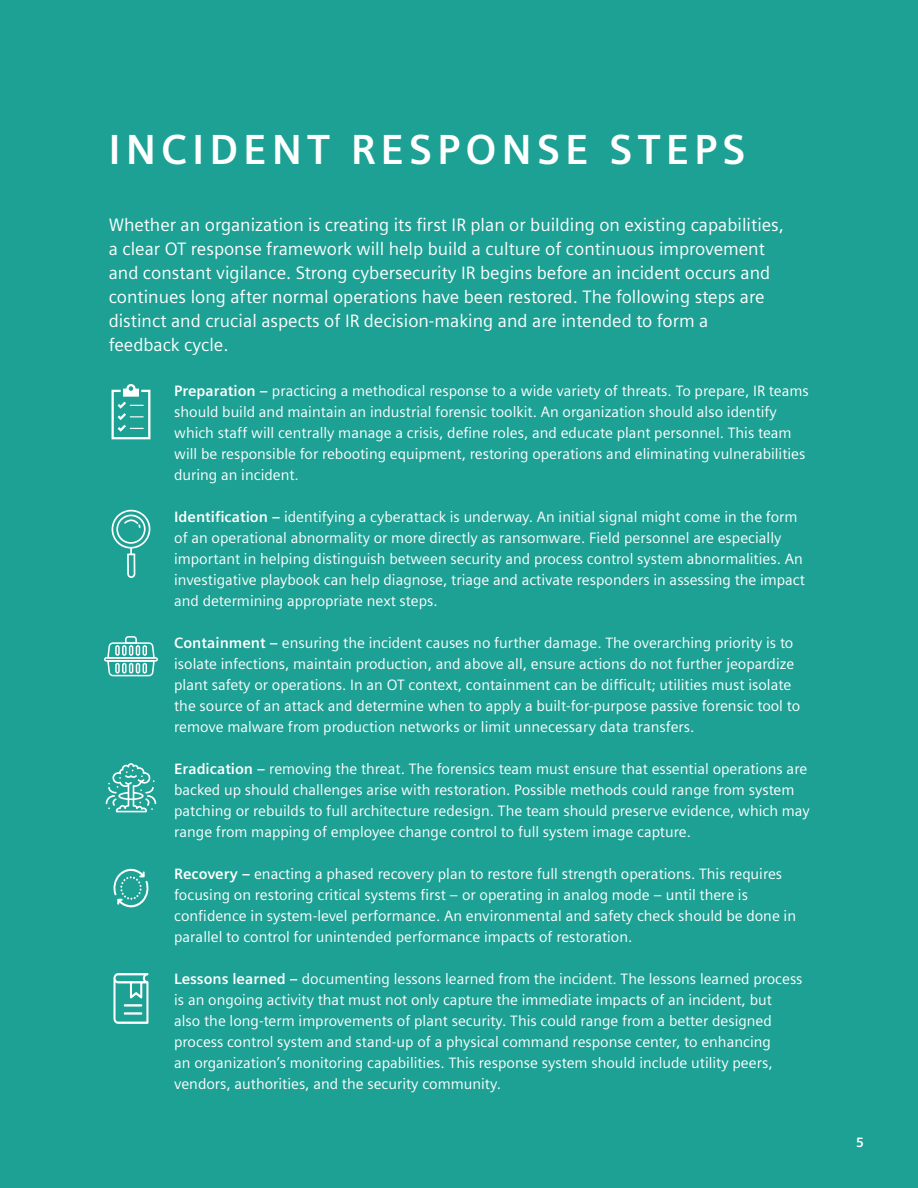
<style>
.page{position:relative;width:918px;height:1188px;background:#1ca194}
.page>*{position:absolute;margin:0;border:0;box-sizing:border-box;transform-origin:0 0}
.t1{font:700 42px "Siemens Sans";letter-spacing:.12em;color:#fff}
.t2{font:18px/24px "Siemens Sans";color:#fff}
.t3{font:15px/21px "Siemens Sans";color:#fff}
.t4{font:700 13.5px "Siemens Sans";color:#fff}
.s1{font-weight:700}
</style>
<div class="page">
<svg style="left:112px;top:384px;width:38px;height:55px"></svg>
<svg style="left:112px;top:510px;width:38px;height:68px"></svg>
<svg style="left:104px;top:636px;width:54px;height:40px"></svg>
<svg style="left:106px;top:763px;width:50px;height:49px"></svg>
<svg style="left:113px;top:869px;width:36px;height:38px"></svg>
<svg style="left:113px;top:973px;width:35px;height:51px"></svg>
<p class="t1" style="left:109px;top:125px;width:639px">INCIDENT RESPONSE STEPS</p>
<p class="t2" style="left:109px;top:213px;width:677px">Whether an organization is creating its first IR plan or building on existing capabilities, a clear OT response framework will help build a culture of continuous improvement and constant vigilance. Strong cybersecurity IR begins before an incident occurs and continues long after normal operations have been restored. The following steps are distinct and crucial aspects of IR decision-making and are intended to form a feedback cycle.</p>
<p class="t3" style="left:174px;top:380px;width:636px"><span class="s1">Preparation –</span> practicing a methodical response to a wide variety of threats. To prepare, IR teams should build and maintain an industrial forensic toolkit. An organization should also identify which staff will centrally manage a crisis, define roles, and educate plant personnel. This team will be responsible for rebooting equipment, restoring operations and eliminating vulnerabilities during an incident.</p>
<p class="t3" style="left:174px;top:506px;width:632px"><span class="s1">Identification –</span> identifying a cyberattack is underway. An initial signal might come in the form of an operational abnormality or more directly as ransomware. Field personnel are especially important in helping distinguish between security and process control system abnormalities. An investigative playbook can help diagnose, triage and activate responders in assessing the impact and determining appropriate next steps.</p>
<p class="t3" style="left:174px;top:632px;width:628px"><span class="s1">Containment –</span> ensuring the incident causes no further damage. The overarching priority is to isolate infections, maintain production, and above all, ensure actions do not further jeopardize plant safety or operations. In an OT context, containment can be difficult; utilities must isolate the source of an attack and determine when to apply a built-for-purpose passive forensic tool to remove malware from production networks or limit unnecessary data transfers.</p>
<p class="t3" style="left:174px;top:758px;width:637px"><span class="s1">Eradication –</span> removing the threat. The forensics team must ensure that essential operations are backed up should challenges arise with restoration. Possible methods could range from system patching or rebuilds to full architecture redesign. The team should preserve evidence, which may range from mapping of employee change control to full system image capture.</p>
<p class="t3" style="left:174px;top:863px;width:623px"><span class="s1">Recovery –</span> enacting a phased recovery plan to restore full strength operations. This requires focusing on restoring critical systems first – or operating in analog mode – until there is confidence in system-level performance. An environmental and safety check should be done in parallel to control for unintended performance impacts of restoration.</p>
<p class="t3" style="left:174px;top:968px;width:630px"><span class="s1">Lessons learned –</span> documenting lessons learned from the incident. The lessons learned process is an ongoing activity that must not only capture the immediate impacts of an incident, but<br>also the long-term improvements of plant security. This could range from a better designed process control system and stand-up of a physical command response center, to enhancing<br>an organization’s monitoring capabilities. This response system should include utility peers, vendors, authorities, and the security community.</p>
<p class="t4" style="left:856px;top:1135px;width:9px">5</p>
</div>
